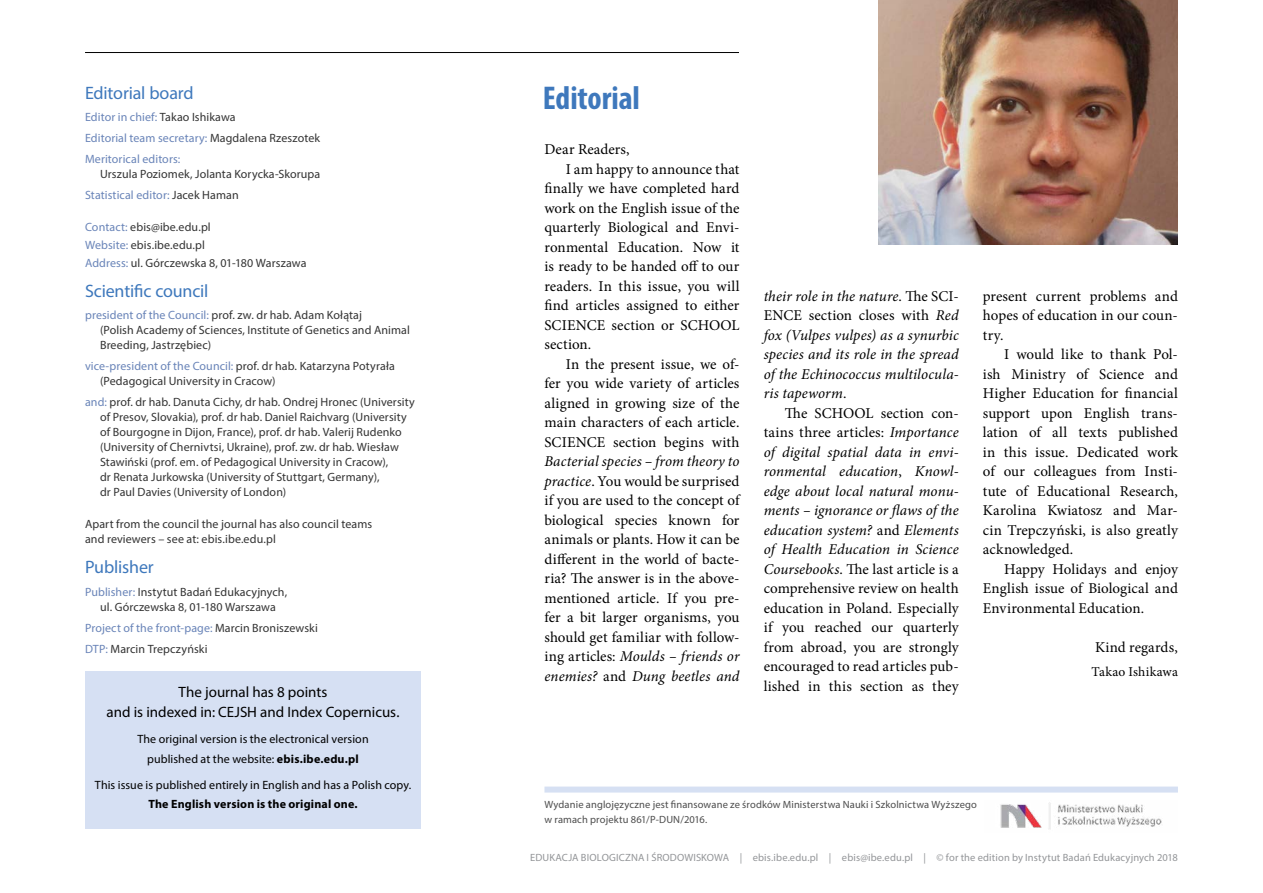
<style>
.page{position:relative;width:1263px;height:893px;background:#fff}
.page>*{position:absolute;margin:0;border:0;box-sizing:border-box;transform-origin:0 0}
.t1{font:700 condensed 33px "Myriad Pro";letter-spacing:-.005em;color:#3e78bc}
.t2{font:18px "Myriad Pro";letter-spacing:-.01em;color:#3e78bc}
.t3{font:15px/19.5px "Minion Pro";color:#000;text-align:justify}
.t4{font:italic 15px/19.5px "Minion Pro";letter-spacing:.005em;color:#000;text-align:justify}
.t5{font:15px/19.8px "Myriad Pro";color:#000;text-align:center}
.t6{font:13.5px "Minion Pro";letter-spacing:.01em;color:#000}
.t7{font:12px/15px "Myriad Pro";letter-spacing:.005em;color:#333}
.t8{font:12px/19.8px "Myriad Pro";letter-spacing:.005em;color:#000;text-align:center}
.t9{font:12px/21px "Myriad Pro";letter-spacing:.01em;color:#6984b8}
.t10{font:700 12px "Myriad Pro";letter-spacing:.015em;color:#000}
.t11{font:10.5px/15px "Myriad Pro";letter-spacing:.015em;color:#4d4d4d}
.t12{font:10.5px "Myriad Pro";letter-spacing:.015em;color:#939598}
.s1{color:#333}
.s2{color:#6984b8}
.s3{font-weight:700}
.s4{font-style:italic}
.s5{font-style:normal}
</style>
<div class="page">
<hr style="left:85px;top:52px;width:1093px;height:1px;background:#000">
<div style="left:739px;top:0;width:524px;height:70px;background:#fff"></div>
<img style="left:878px;top:0;width:300px;height:245px">
<div style="left:85px;top:671px;width:336px;height:157px;background:#d6e0f3"></div>
<div style="left:544px;top:787px;width:634px;height:6px;background:#d6e0f3"></div>
<img style="left:1000px;top:802px;width:162px;height:27px">
<p class="t2" style="left:85px;top:81px;width:110px">Editorial board</p>
<p class="t9" style="left:85px;top:106px;width:237px">Editor in chief: <span class="s1">Takao Ishikawa<br></span>Editorial team secretary: <span class="s1">Magdalena Rzeszotek<br></span>Meritorical editors:</p>
<p class="t7" style="left:85px;top:163px;width:237px;line-height:21px;text-indent:15px">Urszula Poziomek, Jolanta Korycka-Skorupa<br><span class="s2">Statistical editor:</span> Jacek Haman</p>
<p class="t7" style="left:85px;top:217px;width:223px;line-height:18px"><span class="s2">Contact:</span> ebis@ibe.edu.pl<br><span class="s2">Website:</span> ebis.ibe.edu.pl<br><span class="s2">Address:</span> ul. Górczewska 8, 01-180 Warszawa</p>
<p class="t2" style="left:85px;top:280px;width:125px">Scientific council</p>
<p class="t7" style="left:100px;top:308px;width:311px;text-indent:-15px"><span class="s2">president of the Council:</span> prof. zw. dr hab. Adam Kołątaj<br>(Polish Academy of Sciences, Institute of Genetics and Animal<br>Breeding, Jastrzębiec)</p>
<p class="t7" style="left:100px;top:359px;width:296px;text-indent:-15px"><span class="s2">vice-president of the Council:</span> prof. dr hab. Katarzyna Potyrała (Pedagogical University in Cracow)</p>
<p class="t7" style="left:100px;top:395px;width:316px;text-indent:-15px"><span class="s2">and:</span> prof. dr hab. Danuta Cichy, dr hab. Ondrej Hronec (University of Presov, Slovakia), prof. dr hab. Daniel Raichvarg (University of Bourgogne in Dijon, France), prof. dr hab. Valerij Rudenko (University of Chernivtsi, Ukraine), prof. zw. dr hab. Wiesław Stawiński (prof. em. of Pedagogical University in Cracow),<br>dr Renata Jurkowska (University of Stuttgart, Germany),<br>dr Paul Davies (University of London)</p>
<p class="t7" style="left:85px;top:516px;width:289px">Apart from the council the journal has also council teams and reviewers – see at: ebis.ibe.edu.pl</p>
<p class="t2" style="left:85px;top:556px;width:70px">Publisher</p>
<p class="t7" style="left:85px;top:584px;width:204px;text-align:center"><span class="s2">Publisher:</span> Instytut Badań Edukacyjnych, ul. Górczewska 8, 01-180 Warszawa</p>
<p class="t7" style="left:85px;top:617px;width:234px;line-height:21px"><span class="s2">Project of the front-page:</span> Marcin Broniszewski<br><span class="s2">DTP:</span> Marcin Trepczyński</p>
<p class="t5" style="left:107px;top:682px;width:294px">The journal has 8 points<br>and is indexed in: CEJSH and Index Copernicus.</p>
<p class="t8" style="left:137px;top:729px;width:233px">The original version is the electronical version published at the website: <span class="s3">ebis.ibe.edu.pl</span></p>
<p class="t8" style="left:95px;top:774px;width:318px">This issue is published entirely in English and has a Polish copy.</p>
<p class="t10" style="left:148px;top:796px;width:211px">The English version is the original one.</p>
<h1 class="t1" style="left:543px;top:77px;width:98px">Editorial</h1>
<p class="t3" style="left:544px;top:140px;width:87px">Dear Readers,</p>
<p class="t3" style="left:566px;top:159px;width:175px">I am happy to announce that</p>
<p class="t3" style="left:544px;top:179px;width:196px">finally we have completed hard</p>
<p class="t3" style="left:544px;top:198px;width:197px">work on the English issue of the</p>
<p class="t3" style="left:544px;top:218px;width:196px">quarterly Biological and Envi-</p>
<p class="t3" style="left:544px;top:237px;width:197px">ronmental Education. Now it</p>
<p class="t3" style="left:544px;top:257px;width:196px">is ready to be handed off to our</p>
<p class="t3" style="left:544px;top:276px;width:197px">readers. In this issue, you will</p>
<p class="t3" style="left:544px;top:296px;width:197px">find articles assigned to either</p>
<p class="t3" style="left:544px;top:315px;width:196px">SCIENCE section or SCHOOL</p>
<p class="t3" style="left:544px;top:335px;width:48px">section.</p>
<p class="t3" style="left:566px;top:354px;width:175px">In the present issue, we of-</p>
<p class="t3" style="left:544px;top:374px;width:196px">fer you wide variety of articles</p>
<p class="t3" style="left:544px;top:393px;width:197px">aligned in growing size of the</p>
<p class="t3" style="left:544px;top:413px;width:196px">main characters of each article.</p>
<p class="t3" style="left:544px;top:432px;width:196px">SCIENCE section begins with</p>
<p class="t3" style="left:544px;top:452px;width:197px"><span class="s4">Bacterial species – from theory to practice</span>. You would be surprised if you are used to the concept of biological species known for animals or plants. How it can be different in the world of bacte&shy;ria? The answer is in the above&shy;mentioned article. If you pre&shy;fer a bit larger organisms, you should get familiar with follow&shy;ing articles: <span class="s4">Moulds – friends or enemies?</span> and <span class="s4">Dung beetles and</span></p>
<p class="t4" style="left:764px;top:286px;width:197px">their role in the nature<span class="s5">. The SCI-ENCE section closes with</span> Red fox (Vulpes vulpes) as a synurbic species and its role in the spread of the Echinococcus multilocula&shy;ris tapeworm<span class="s5">.</span></p>
<p class="t3" style="left:764px;top:403px;width:197px;text-indent:21px">The SCHOOL section con&shy;tains three articles: <span class="s4">Importance of digital spatial data in envi&shy;ronmental education</span>, <span class="s4">Knowl&shy;edge about local natural monu&shy;ments – ignorance or flaws of the education system?</span> and <span class="s4">Elements of Health Education in Science Coursebooks</span>. The last article is a comprehensive review on health education in Poland. Especially if you reached our quarterly from abroad, you are strongly encouraged to read articles pub&shy;lished in this section as they</p>
<p class="t3" style="left:983px;top:286px;width:197px">present current problems and hopes of education in our coun&shy;try.</p>
<p class="t3" style="left:983px;top:345px;width:197px;text-indent:21px">I would like to thank Pol&shy;ish Ministry of Science and Higher Education for financial support upon English trans&shy;lation of all texts published in this issue. Dedicated work of our colleagues from Insti&shy;tute of Educational Research, Karolina Kwiatosz and Mar&shy;cin Trepczyński, is also greatly acknowledged.</p>
<p class="t3" style="left:983px;top:559px;width:196px;text-indent:21px">Happy Holidays and enjoy English issue of Biological and Environmental Education.</p>
<p class="t3" style="left:1095px;top:637px;width:84px">Kind regards,</p>
<p class="t6" style="left:1091px;top:662px;width:88px">Takao Ishikawa</p>
<p class="t11" style="left:544px;top:797px;width:434px">Wydanie anglojęzyczne jest finansowane ze środków Ministerstwa Nauki i Szkolnictwa Wyższego w ramach projektu 861/P-DUN/2016.</p>
<p class="t12" style="left:530px;top:851px;width:649px">EDUKACJA BIOLOGICZNA I ŚRODOWISKOWA | ebis.ibe.edu.pl | ebis@ibe.edu.pl | © for the edition by Instytut Badań Edukacyjnych 2018</p>
</div>
